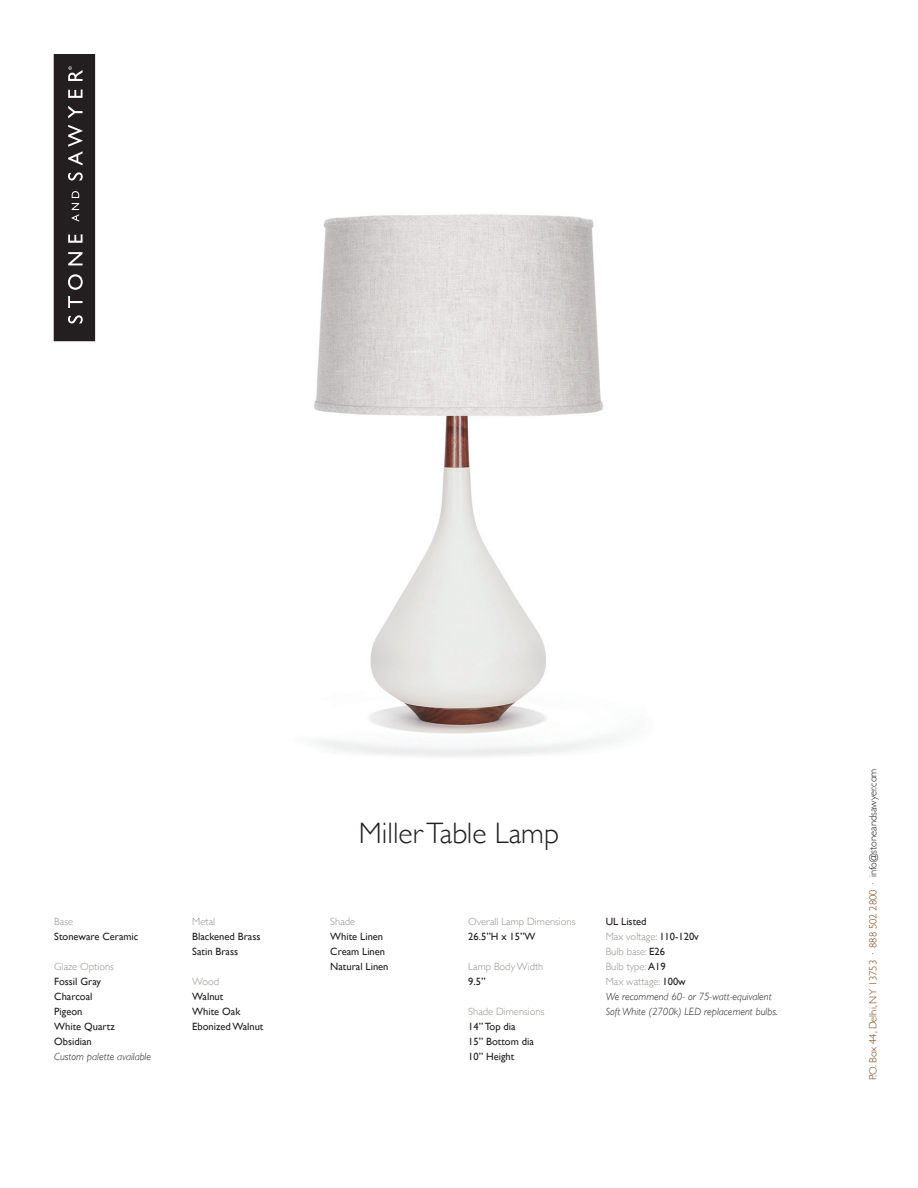
<style>
.page{position:relative;width:918px;height:1188px;background:#fff}
.page>*{position:absolute;margin:0;border:0;box-sizing:border-box;transform-origin:0 0}
.t1{font:300 29.55px "Gill Sans";color:#231f20}
.t2{font:10.5px/15px "Gill Sans";color:#231f20}
.t3{font:italic 300 10.5px/15px "Gill Sans";color:#231f20}
.t4{font:300 10.5px "Gill Sans";color:#96928c}
.t5{font:300 10.5px "Gill Sans";color:#7d451a}
.s1{font-weight:400;font-style:normal}
.s2{font-style:normal;color:#96928c}
.s3{color:#231f20}
</style>
<div class="page">
<img style="left:314px;top:214px;width:308px;height:543px">
<svg style="left:54px;top:54px;width:41px;height:287px;background:#312e2f"></svg>
<p class="t4" style="left:54px;top:914px;width:20px">Base</p>
<p class="t2" style="left:54px;top:929px;width:86px">Stoneware Ceramic</p>
<p class="t4" style="left:54px;top:959px;width:61px">Glaze Options</p>
<p class="t2" style="left:54px;top:974px;width:62px">Fossil Gray<br>Charcoal<br>Pigeon<br>White Quartz<br>Obsidian</p>
<p class="t3" style="left:54px;top:1049px;width:98px">Custom palette available</p>
<p class="t4" style="left:192px;top:914px;width:24px">Metal</p>
<p class="t2" style="left:192px;top:929px;width:70px">Blackened Brass<br>Satin Brass</p>
<p class="t4" style="left:192px;top:974px;width:28px">Wood</p>
<p class="t2" style="left:192px;top:989px;width:73px">Walnut<br>White Oak<br>Ebonized Walnut</p>
<h1 class="t1" style="left:359px;top:810px;width:202px">Miller Table Lamp</h1>
<p class="t4" style="left:330px;top:914px;width:26px">Shade</p>
<p class="t2" style="left:330px;top:929px;width:60px">White Linen<br>Cream Linen<br>Natural Linen</p>
<p class="t4" style="left:468px;top:914px;width:109px">Overall Lamp Dimensions</p>
<p class="t2" style="left:468px;top:929px;width:69px">26.5”H x 15”W</p>
<p class="t4" style="left:468px;top:959px;width:77px">Lamp Body Width</p>
<p class="t2" style="left:468px;top:974px;width:19px">9.5”</p>
<p class="t4" style="left:468px;top:1004px;width:78px">Shade Dimensions</p>
<p class="t2" style="left:468px;top:1019px;width:67px">14” Top dia<br>15” Bottom dia<br>10” Height</p>
<p class="t3" style="left:606px;top:914px;width:174px"><span class="s1">UL Listed<br></span><span class="s2">Max voltage:</span> <span class="s1">110-120v<br></span><span class="s2">Bulb base:</span> <span class="s1">E26<br></span><span class="s2">Bulb type:</span> <span class="s1">A19<br></span><span class="s2">Max wattage:</span> <span class="s1">100w<br></span>We recommend 60- or 75-watt-equivalent<br>Soft White (2700k) LED replacement bulbs.</p>
<p class="t5" style="left:865px;top:1080px;width:313px;rotate:-90deg">P.O. Box 44, Delhi, NY 13753 · 888 502 2800 · <span class="s3">info@stoneandsawyer.com</span></p>
</div>
